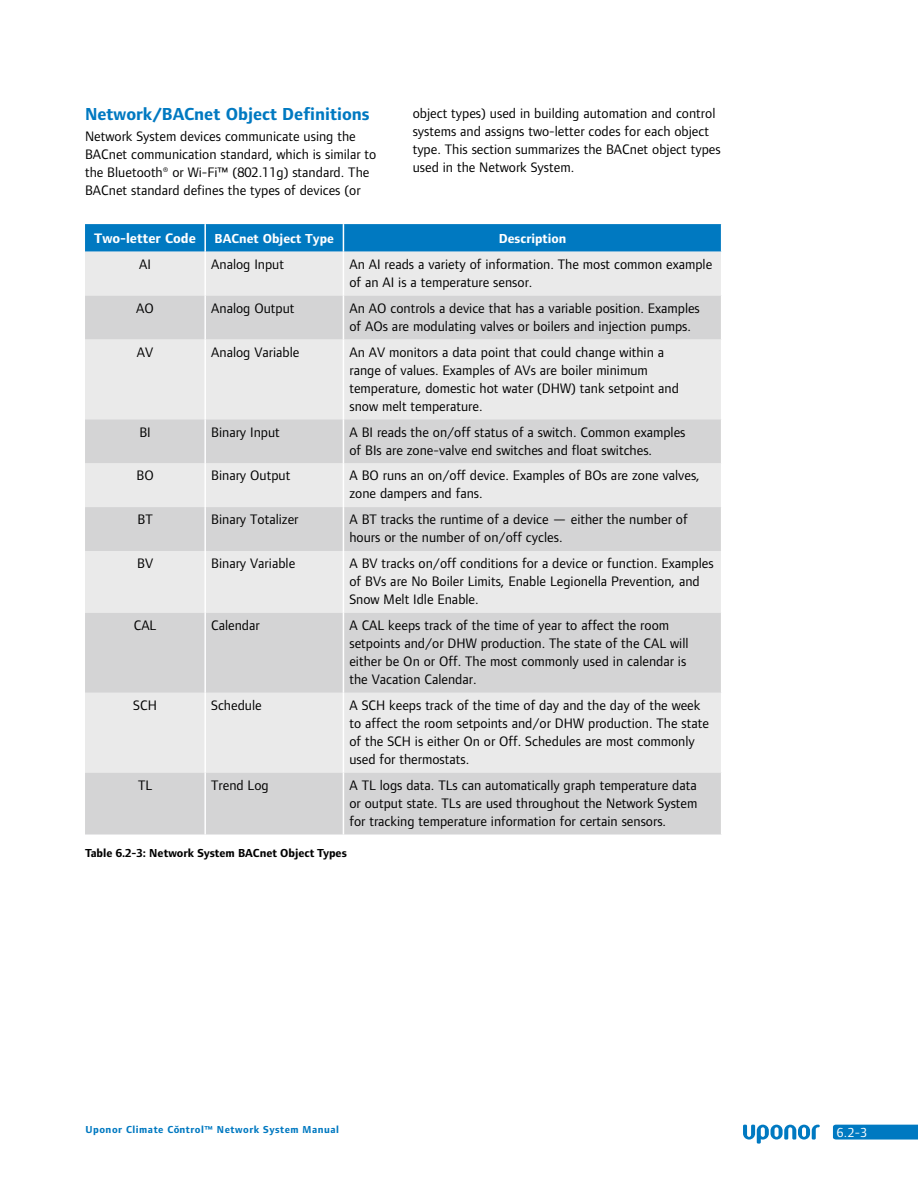
<style>
.page{position:relative;width:918px;height:1188px;background:#fff}
.page>*{position:absolute;margin:0;border:0;box-sizing:border-box;transform-origin:0 0}
.t1{font:700 18px "Foundry Form Sans";color:#0079c1}
.t2{font:14.25px/18px "Foundry Form Sans";color:#000}
.t3{font:700 14.25px "Foundry Form Sans";color:#fff}
.t4{font:700 13.5px "Foundry Form Sans";color:#fff}
.t5{font:13.5px "Foundry Form Sans";color:#fff}
.t6{font:700 12px "Foundry Form Sans";color:#000}
.t7{font:700 10.5px "Foundry Form Sans";letter-spacing:.05em;color:#0079c1}
</style>
<div class="page">
<svg style="left:743px;top:1125px;width:77px;height:19px"></svg>
<svg style="left:833px;top:1125px;width:85px;height:15px"></svg>
<div style="left:85px;top:252px;width:636px;height:44px;background:#eaeaea"></div>
<svg style="left:85px;top:296px;width:636px;height:539px;background:#dededf"></svg>
<svg style="left:85px;top:224px;width:637px;height:28px;background:#067cc2"></svg>
<hr style="left:204px;top:252px;width:2px;height:44px;background:#fff">
<hr style="left:343px;top:252px;width:1px;height:44px;background:#fff">
<hr style="left:204px;top:296px;width:2px;height:43px;background:#fff">
<hr style="left:343px;top:296px;width:1px;height:43px;background:#fff">
<hr style="left:204px;top:339px;width:2px;height:80px;background:#fff">
<hr style="left:343px;top:339px;width:1px;height:80px;background:#fff">
<hr style="left:204px;top:419px;width:2px;height:44px;background:#fff">
<hr style="left:343px;top:419px;width:1px;height:44px;background:#fff">
<hr style="left:204px;top:463px;width:2px;height:44px;background:#fff">
<hr style="left:343px;top:463px;width:1px;height:44px;background:#fff">
<hr style="left:204px;top:507px;width:2px;height:44px;background:#fff">
<hr style="left:343px;top:507px;width:1px;height:44px;background:#fff">
<hr style="left:204px;top:551px;width:2px;height:62px;background:#fff">
<hr style="left:343px;top:551px;width:1px;height:62px;background:#fff">
<hr style="left:204px;top:613px;width:2px;height:80px;background:#fff">
<hr style="left:343px;top:613px;width:1px;height:80px;background:#fff">
<hr style="left:204px;top:693px;width:2px;height:80px;background:#fff">
<hr style="left:343px;top:693px;width:1px;height:80px;background:#fff">
<hr style="left:204px;top:773px;width:2px;height:62px;background:#fff">
<hr style="left:343px;top:773px;width:1px;height:62px;background:#fff">
<hr style="left:204px;top:224px;width:2px;height:28px;background:#fff">
<p class="t1" style="left:85px;top:104px;width:286px">Network/BACnet Object Definitions</p>
<p class="t2" style="left:85px;top:128px;width:293px">Network System devices communicate using the BACnet communication standard, which is similar to the Bluetooth® or Wi-Fi™ (802.11g) standard. The BACnet standard defines the types of devices (or</p>
<p class="t2" style="left:413px;top:104px;width:310px">object types) used in building automation and control systems and assigns two-letter codes for each object type. This section summarizes the BACnet object types used in the Network System.</p>
<p class="t3" style="left:94px;top:231px;width:103px">Two-letter Code</p>
<p class="t4" style="left:215px;top:231px;width:121px">BACnet Object Type</p>
<p class="t4" style="left:499px;top:231px;width:69px">Description</p>
<p class="t2" style="left:139px;top:255px;width:13px">AI</p>
<p class="t2" style="left:211px;top:255px;width:74px">Analog Input</p>
<p class="t2" style="left:349px;top:255px;width:364px">An AI reads a variety of information. The most common example of an AI is a temperature sensor.</p>
<p class="t2" style="left:136px;top:299px;width:19px">AO</p>
<p class="t2" style="left:211px;top:299px;width:85px">Analog Output</p>
<p class="t2" style="left:349px;top:299px;width:352px">An AO controls a device that has a variable position. Examples of AOs are modulating valves or boilers and injection pumps.</p>
<p class="t2" style="left:137px;top:343px;width:18px">AV</p>
<p class="t2" style="left:211px;top:343px;width:90px">Analog Variable</p>
<p class="t2" style="left:349px;top:343px;width:331px">An AV monitors a data point that could change within a range of values. Examples of AVs are boiler minimum temperature, domestic hot water (DHW) tank setpoint and snow melt temperature.</p>
<p class="t2" style="left:139px;top:423px;width:13px">BI</p>
<p class="t2" style="left:211px;top:423px;width:70px">Binary Input</p>
<p class="t2" style="left:349px;top:423px;width:338px">A BI reads the on/off status of a switch. Common examples of BIs are zone-valve end switches and float switches.</p>
<p class="t2" style="left:136px;top:467px;width:19px">BO</p>
<p class="t2" style="left:211px;top:467px;width:81px">Binary Output</p>
<p class="t2" style="left:349px;top:467px;width:352px">A BO runs an on/off device. Examples of BOs are zone valves, zone dampers and fans.</p>
<p class="t2" style="left:138px;top:510px;width:17px">BT</p>
<p class="t2" style="left:211px;top:510px;width:89px">Binary Totalizer</p>
<p class="t2" style="left:349px;top:510px;width:340px">A BT tracks the runtime of a device — either the number of hours or the number of on/off cycles.</p>
<p class="t2" style="left:137px;top:554px;width:18px">BV</p>
<p class="t2" style="left:211px;top:554px;width:86px">Binary Variable</p>
<p class="t2" style="left:349px;top:554px;width:366px">A BV tracks on/off conditions for a device or function. Examples of BVs are No Boiler Limits, Enable Legionella Prevention, and<br>Snow Melt Idle Enable.</p>
<p class="t2" style="left:134px;top:616px;width:24px">CAL</p>
<p class="t2" style="left:211px;top:616px;width:50px">Calendar</p>
<p class="t2" style="left:349px;top:616px;width:341px">A CAL keeps track of the time of year to affect the room setpoints and/or DHW production. The state of the CAL will either be On or Off. The most commonly used in calendar is the Vacation Calendar.</p>
<p class="t2" style="left:133px;top:696px;width:25px">SCH</p>
<p class="t2" style="left:211px;top:696px;width:52px">Schedule</p>
<p class="t2" style="left:349px;top:696px;width:361px">A SCH keeps track of the time of day and the day of the week to affect the room setpoints and/or DHW production. The state of the SCH is either On or Off. Schedules are most commonly used for thermostats.</p>
<p class="t2" style="left:138px;top:776px;width:16px">TL</p>
<p class="t2" style="left:211px;top:776px;width:59px">Trend Log</p>
<p class="t2" style="left:349px;top:776px;width:350px;text-align:justify">A TL logs data. TLs can automatically graph temperature data or output state. TLs are used throughout the Network System for tracking temperature information for certain sensors.</p>
<p class="t6" style="left:85px;top:846px;width:263px">Table 6.2-3: Network System BACnet Object Types</p>
<p class="t7" style="left:85px;top:1123px;width:255px">Uponor Climate Co˘ntrol™ Network System Manual</p>
<p class="t5" style="left:837px;top:1125px;width:32px">6.2-3</p>
</div>
